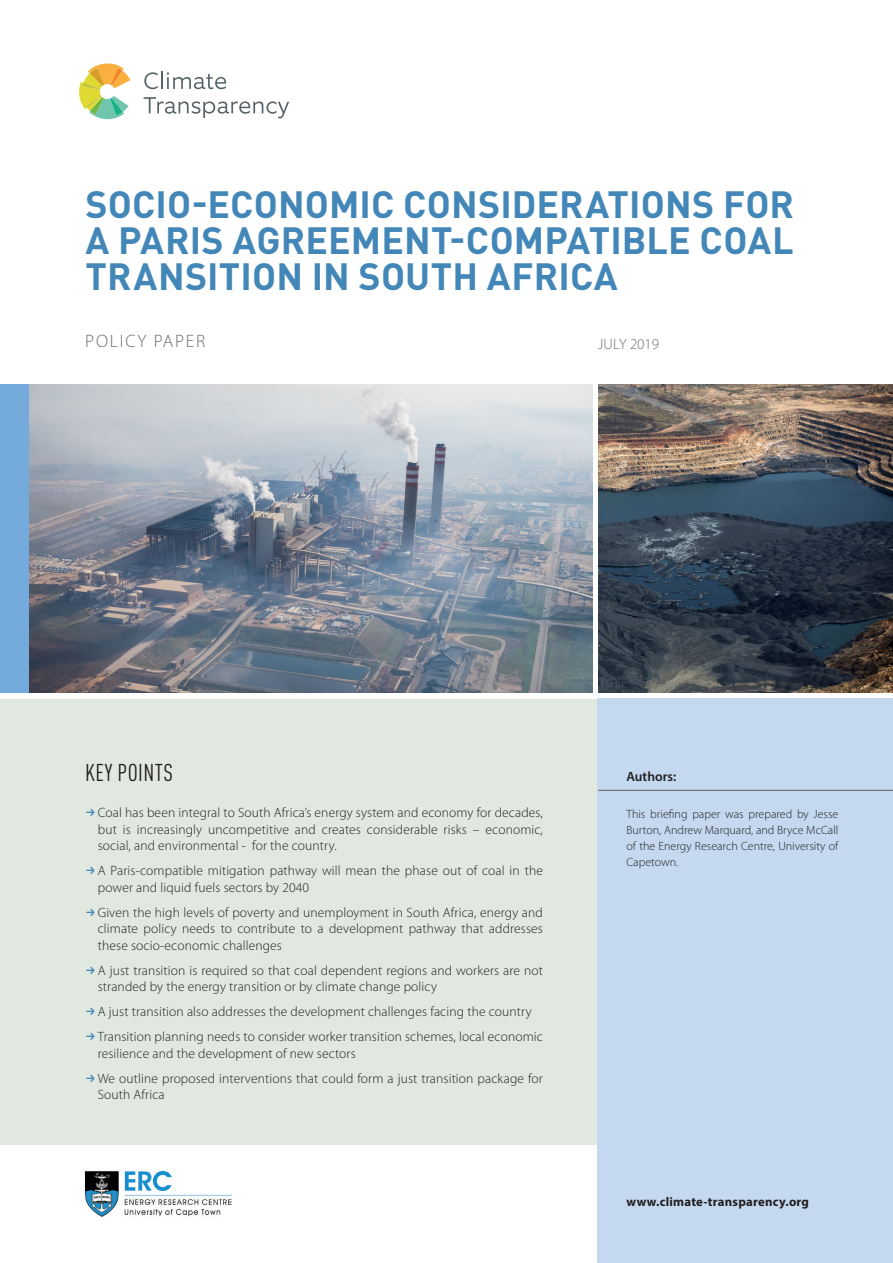
<style>
.page{position:relative;width:893px;height:1263px;background:#fff}
.page>*{position:absolute;margin:0;border:0;box-sizing:border-box;transform-origin:0 0}
.t1{font:700 37.5px/36px "DIN Pro";letter-spacing:.005em;color:#4387b8;text-align:justify}
.INTRO_HEADING{font:condensed 24px "DIN Pro";letter-spacing:.02em;color:#231f20}
.PUBLICATION_TYPE{font:300 18px "Myriad Pro";letter-spacing:.1em;color:#6c6d70}
.DATE{font:300 15px "Myriad Pro";color:#6c6d70}
.INTRODUCTION{font:300 13.5px/16.5px "Myriad Pro";letter-spacing:.01em;color:#231f20}
.ABOUT_-_HEADING{font:600 13.5px "Myriad Pro";color:#231f20}
.URL_-_COVER{font:700 12.75px "Myriad Pro";letter-spacing:.02em;color:#231f20}
.ENDMATTER{font:300 12px/15.8px "Myriad Pro";color:#231f20;text-align:justify}
</style>
<div class="page">
<div style="left:0;top:699px;width:893px;height:445px;background:#e1e8df"></div>
<div style="left:598px;top:699px;width:295px;height:564px;background:#c4d9ef"></div>
<img style="left:598px;top:385px;width:295px;height:308px">
<img style="left:28px;top:385px;width:564px;height:308px">
<svg style="left:79px;top:63px;width:52px;height:56px"></svg>
<svg style="left:144px;top:72px;width:82px;height:17px"></svg>
<svg style="left:144px;top:97px;width:145px;height:21px"></svg>
<div style="left:0;top:385px;width:28px;height:308px;background:#74abdc"></div>
<img style="left:84px;top:1170px;width:147px;height:47px">
<hr style="left:598px;top:790px;width:295px;height:1px;background:#6c6d70">
<h1 class="t1" style="left:85px;top:182px;width:710px">SOCIO-ECONOMIC CONSIDERATIONS FOR A PARIS AGREEMENT-COMPATIBLE COAL TRANSITION IN SOUTH AFRICA</h1>
<p class="PUBLICATION_TYPE" style="left:85px;top:331px;width:121px">POLICY PAPER</p>
<p class="DATE" style="left:598px;top:335px;width:63px">JULY 2019</p>
<p class="INTRO_HEADING" style="left:85px;top:755px;width:89px">KEY POINTS</p>
<p class="INTRODUCTION" style="left:98px;top:804px;width:447px;text-align:justify">Coal has been integral to South Africa’s energy system and economy for decades, but is increasingly uncompetitive and creates considerable risks – economic, social, and environmental - for the country.</p>
<p class="INTRODUCTION" style="left:98px;top:862px;width:447px">A Paris-compatible mitigation pathway will mean the phase out of coal in the power and liquid fuels sectors by 2040</p>
<p class="INTRODUCTION" style="left:98px;top:904px;width:447px;text-align:justify">Given the high levels of poverty and unemployment in South Africa, energy and climate policy needs to contribute to a development pathway that addresses these socio-economic challenges</p>
<p class="INTRODUCTION" style="left:98px;top:962px;width:447px">A just transition is required so that coal dependent regions and workers are not stranded by the energy transition or by climate change policy</p>
<p class="INTRODUCTION" style="left:98px;top:1003px;width:435px">A just transition also addresses the development challenges facing the country</p>
<p class="INTRODUCTION" style="left:98px;top:1028px;width:447px">Transition planning needs to consider worker transition schemes, local economic resilience and the development of new sectors</p>
<p class="INTRODUCTION" style="left:98px;top:1070px;width:447px">We outline proposed interventions that could form a just transition package for<br>South Africa</p>
<p class="ABOUT_-_HEADING" style="left:626px;top:768px;width:51px">Authors:</p>
<p class="ENDMATTER" style="left:626px;top:807px;width:213px">This briefing paper was prepared by Jesse Burton, Andrew Marquard, and Bryce McCall of the Energy Research Centre, University of Capetown.</p>
<p class="URL_-_COVER" style="left:626px;top:1194px;width:184px">www.climate-transparency.org</p>
</div>
